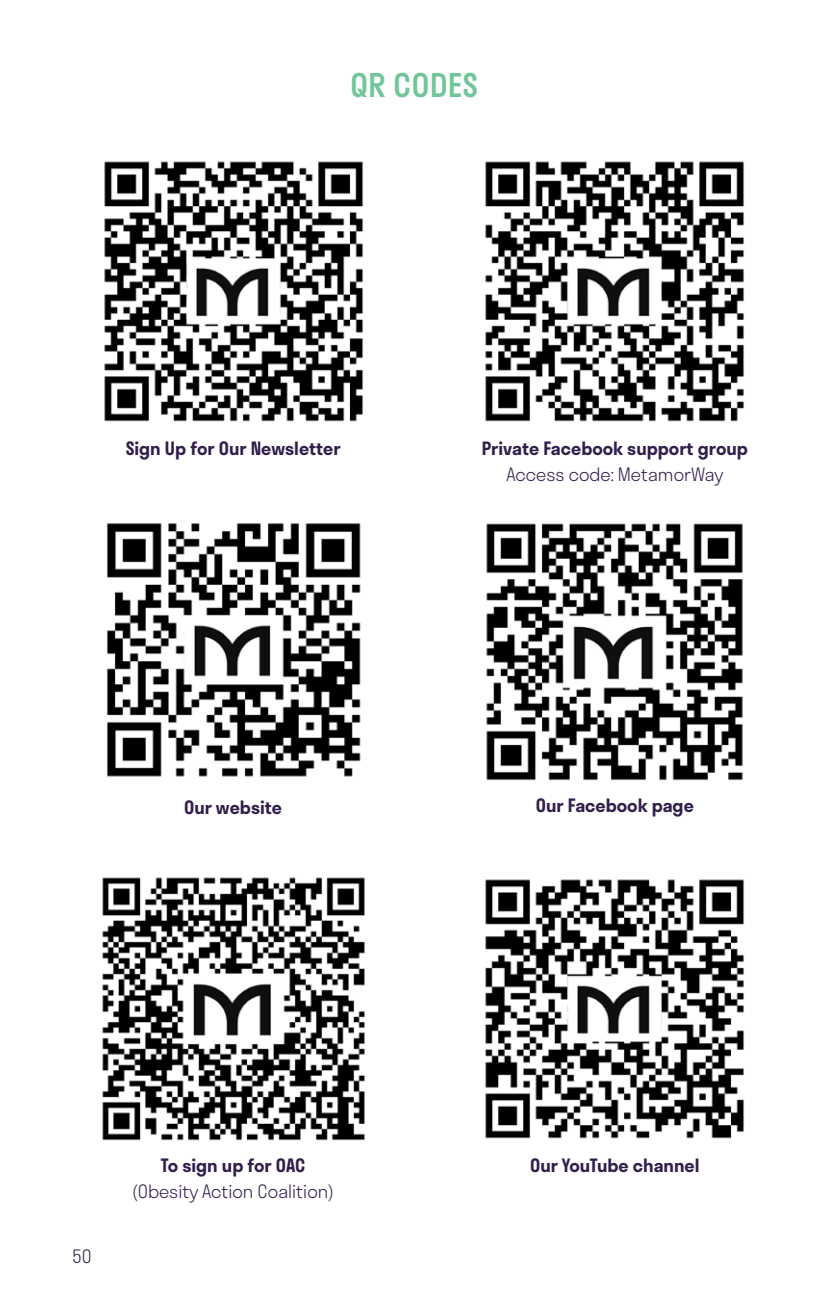
<style>
.page{position:relative;width:828px;height:1296px;background:#fff}
.page>*{position:absolute;margin:0;border:0;box-sizing:border-box;transform-origin:0 0}
.t1{font:500 32px "Stratos";color:#71c599}
.t2{font:600 18px "Stratos";color:#311e4b}
.t3{font:300 18px "Stratos";color:#311e4b}
</style>
<div class="page">
<img style="left:104px;top:161px;width:259px;height:261px">
<img style="left:107px;top:523px;width:254px;height:254px">
<img style="left:102px;top:877px;width:263px;height:264px">
<img style="left:485px;top:161px;width:259px;height:261px">
<img style="left:486px;top:523px;width:257px;height:258px">
<img style="left:485px;top:879px;width:259px;height:260px">
<h1 class="t1" style="left:350px;top:60px;width:129px">QR CODES</h1>
<p class="t2" style="left:126px;top:434px;width:216px">Sign Up for Our Newsletter</p>
<p class="t2" style="left:184px;top:793px;width:99px">Our website</p>
<p class="t3" style="left:72px;top:1242px;width:21px">50</p>
<p class="t2" style="left:161px;top:1151px;width:146px">To sign up for OAC</p>
<p class="t3" style="left:132px;top:1177px;width:204px">(Obesity Action Coalition)</p>
<p class="t2" style="left:482px;top:434px;width:268px">Private Facebook support group</p>
<p class="t3" style="left:506px;top:460px;width:219px">Access code: MetamorWay</p>
<p class="t2" style="left:536px;top:791px;width:160px">Our Facebook page</p>
<p class="t2" style="left:530px;top:1151px;width:171px">Our YouTube channel</p>
</div>
